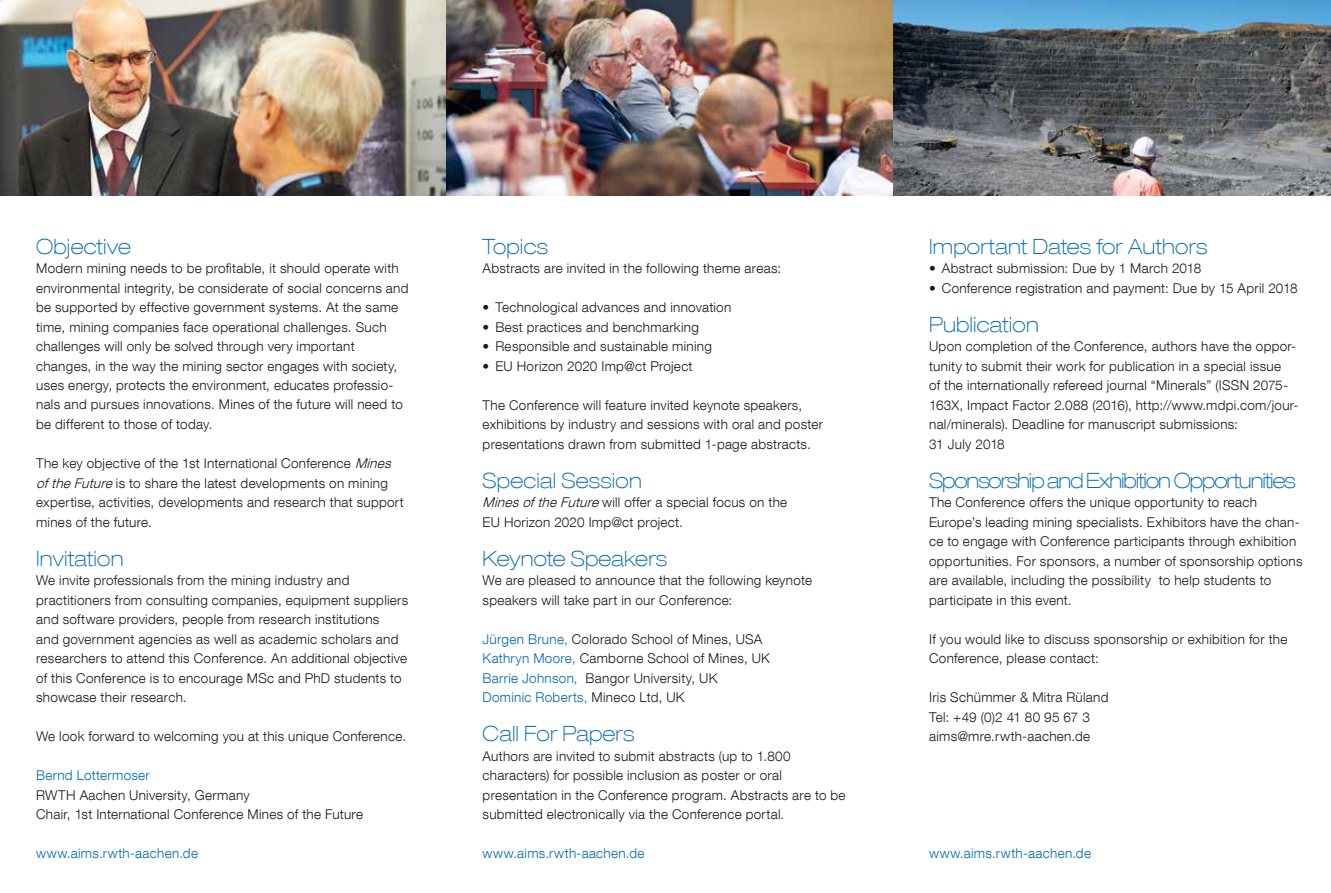
<style>
.page{position:relative;width:1331px;height:893px;background:#fff}
.page>*{position:absolute;margin:0;border:0;box-sizing:border-box;transform-origin:0 0}
.t1{font:100 expanded 21px "Helvetica Neue LT Com";letter-spacing:.005em;color:#006ab3}
.t2{font:100 expanded 21px "Helvetica Neue LT Com";letter-spacing:-.05em;color:#006ab3}
.t3{font:300 13.5px/19.5px "Helvetica Neue LT Com";letter-spacing:.02em;color:#1a171c}
.t4{font:300 13.5px "Helvetica Neue LT Com";letter-spacing:.025em;color:#006ab3}
.s1{font-style:italic}
.s2{color:#006ab3}
</style>
<div class="page">
<img style="left:0;top:0;width:1331px;height:195px">
<h1 class="t1" style="left:36px;top:233px;width:96px">Objective</h1>
<p class="t3" style="left:36px;top:258px;width:374px">Modern mining needs to be profitable, it should operate with environmental integrity, be considerate of social concerns and be supported by effective government systems. At the same time, mining companies face operational challenges. Such challenges will only be solved through very important changes, in the way the mining sector engages with society, uses energy, protects the environment, educates professio&shy;nals and pursues innovations. Mines of the future will need to be different to those of today.</p>
<p class="t3" style="left:36px;top:453px;width:369px">The key objective of the 1st International Conference <span class="s1">Mines oftheFuture</span>is to share the latest developments on mining expertise, activities, developments and research that support mines of the future.</p>
<h1 class="t1" style="left:36px;top:545px;width:89px">Invitation</h1>
<p class="t3" style="left:36px;top:570px;width:374px">We invite professionals from the mining industry and practitioners from consulting companies, equipment suppliers and software providers, people from research institutions<br>and government agencies as well as academic scholars and researchers to attend this Conference. An additional objective of this Conference is to encourage MSc and PhD students to showcase their research.</p>
<p class="t3" style="left:36px;top:726px;width:372px">We look forward to welcoming you at this unique Conference.</p>
<p class="t4" style="left:36px;top:767px;width:115px">Bernd Lottermoser</p>
<p class="t3" style="left:36px;top:785px;width:328px">RWTH Aachen University, Germany<br>Chair, 1st International Conference Mines of the Future</p>
<h1 class="t1" style="left:483px;top:233px;width:67px">Topics</h1>
<p class="t3" style="left:483px;top:258px;width:300px">Abstracts are invited in the following theme areas:</p>
<p class="t3" style="left:483px;top:297px;width:250px">• Technological advances and innovation</p>
<p class="t3" style="left:483px;top:317px;width:218px">• Best practices and benchmarking</p>
<p class="t3" style="left:483px;top:336px;width:231px">• Responsible and sustainable mining</p>
<p class="t3" style="left:483px;top:356px;width:211px">• EU Horizon 2020 Imp@ct Project</p>
<p class="t3" style="left:483px;top:395px;width:342px">The Conference will feature invited keynote speakers, exhibitions by industry and sessions with oral and poster presentations drawn from submitted 1-page abstracts.</p>
<h1 class="t1" style="left:483px;top:467px;width:161px">Special Session</h1>
<p class="t3" style="left:483px;top:492px;width:306px"><span class="s1">MinesoftheFuture</span>will offer a special focus on the<br>EU Horizon 2020 Imp@ct project.</p>
<h1 class="t1" style="left:483px;top:545px;width:186px">Keynote Speakers</h1>
<p class="t3" style="left:483px;top:570px;width:331px">We are pleased to announce that the following keynote speakers will take part in our Conference:</p>
<p class="t3" style="left:483px;top:629px;width:289px"><span class="s2">Jürgen Brune,</span> Colorado School of Mines, USA <span class="s2">Kathryn Moore,</span> Camborne School of Mines, UK <span class="s2">Barrie Johnson,</span> Bangor University, UK<br><span class="s2">Dominic Roberts,</span> Mineco Ltd, UK</p>
<h1 class="t1" style="left:483px;top:721px;width:153px">Call For Papers</h1>
<p class="t3" style="left:483px;top:746px;width:364px">Authors are invited to submit abstracts (up to 1.800 characters) for possible inclusion as poster or oral presentation in the Conference program. Abstracts are to be submitted electronically via the Conference portal.</p>
<h1 class="t1" style="left:929px;top:233px;width:280px">Important Dates for Authors</h1>
<p class="t3" style="left:929px;top:258px;width:274px">• Abstract submission: Due by 1 March 2018</p>
<p class="t3" style="left:929px;top:278px;width:370px">• Conference registration and payment: Due by 15 April 2018</p>
<h1 class="t1" style="left:929px;top:311px;width:111px">Publication</h1>
<p class="t3" style="left:929px;top:336px;width:371px">Upon completion of the Conference, authors have the oppor&shy;tunity to submit their work for publication in a special issue<br>of the internationally refereed journal “Minerals” (ISSN 2075- 163X, Impact Factor 2.088 (2016), http://www.mdpi.com/jour&shy;nal/minerals). Deadline for manuscript submissions:<br>31 July 2018</p>
<h1 class="t2" style="left:929px;top:467px;width:368px">Sponsorship and Exhibition Opportunities</h1>
<p class="t3" style="left:929px;top:492px;width:375px">The Conference offers the unique opportunity to reach Europe’s leading mining specialists. Exhibitors have the chan&shy;ce to engage with Conference participants through exhibition opportunities. For sponsors, a number of sponsorship options are available, including the possibility to help students to participate in this event.</p>
<p class="t3" style="left:929px;top:629px;width:360px">If you would like to discuss sponsorship or exhibition for the<br>Conference, please contact:</p>
<p class="t3" style="left:929px;top:687px;width:181px">Iris Schümmer &amp; Mitra Rüland<br>Tel: +49 (0)2 41 80 95 67 3 aims@mre.rwth-aachen.de</p>
<p class="t4" style="left:36px;top:845px;width:163px">www.aims.rwth-aachen.de</p>
<p class="t4" style="left:483px;top:845px;width:163px">www.aims.rwth-aachen.de</p>
<p class="t4" style="left:929px;top:845px;width:163px">www.aims.rwth-aachen.de</p>
</div>
